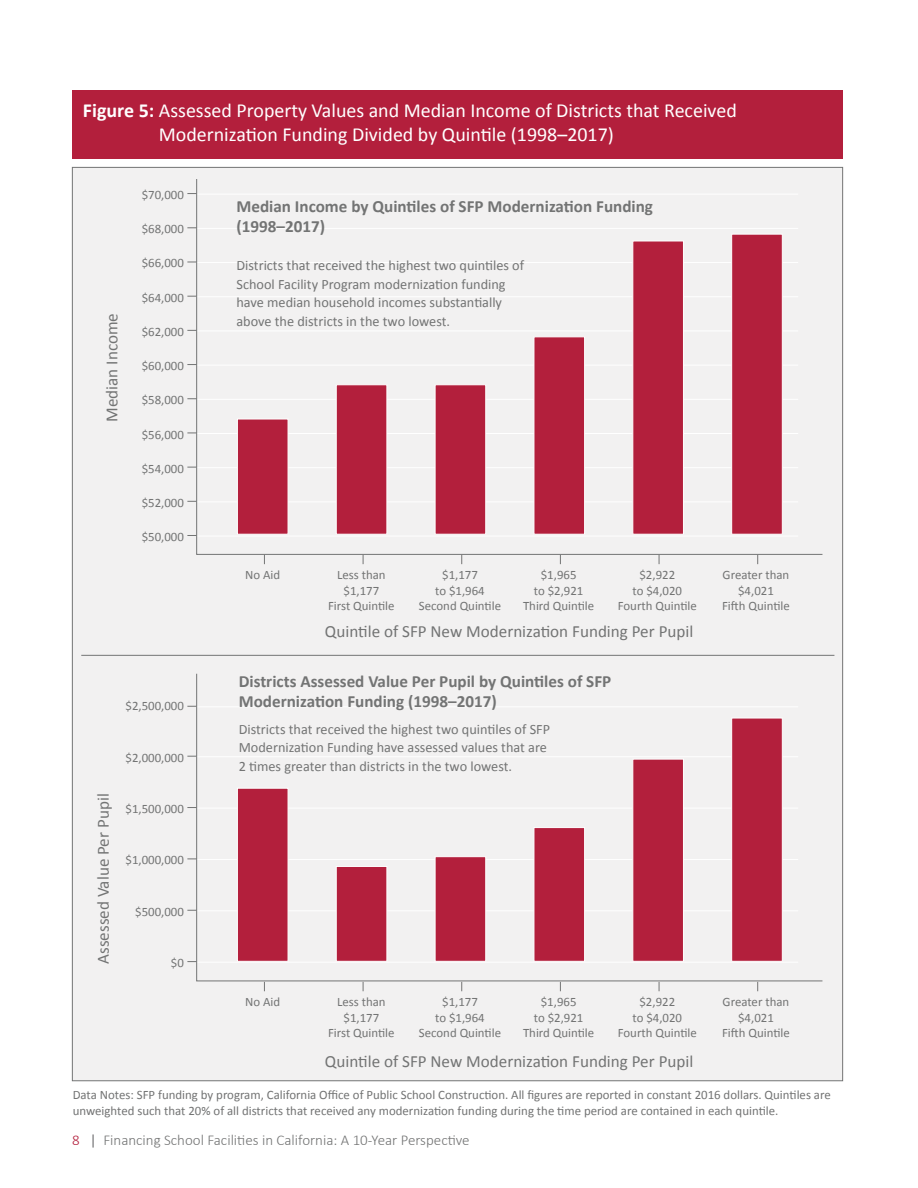
<style>
.page{position:relative;width:918px;height:1188px;background:#fff}
.page>*{position:absolute;margin:0;border:0;box-sizing:border-box;transform-origin:0 0}
.t1{font:19.95px/24px "Calibri";color:#fff}
.t2{font:700 17.1px/20px "Calibri";color:#737474}
.t3{font:17.1px "Calibri";color:#737474}
.t4{font:300 15px "Calibri";color:#737474}
.t5{font:14.25px/18.6px "Calibri";color:#737474}
.t6{font:12.9px/15.8px "Calibri";color:#737474;text-align:center}
.s1{font-weight:700}
.s2{color:#b31f3c}
.s3{color:#414042}
</style>
<div class="page">
<div style="left:73px;top:90px;width:770px;height:68px;background:#b31f3c"></div>
<div style="left:72px;top:167px;width:771px;height:914px;background:#f2f1f1;border:1px solid #737474"></div>
<svg style="left:196px;top:179px;width:627px;height:376px"></svg>
<svg style="left:196px;top:673px;width:627px;height:309px"></svg>
<div style="left:237px;top:419px;width:51px;height:116px;background:#b31f3c;border:1px solid #fff"></div>
<div style="left:237px;top:788px;width:51px;height:174px;background:#b31f3c;border:1px solid #fff"></div>
<div style="left:435px;top:384px;width:51px;height:151px;background:#b31f3c;border:1px solid #fff"></div>
<div style="left:435px;top:856px;width:51px;height:106px;background:#b31f3c;border:1px solid #fff"></div>
<div style="left:336px;top:384px;width:51px;height:151px;background:#b31f3c;border:1px solid #fff"></div>
<div style="left:336px;top:866px;width:51px;height:96px;background:#b31f3c;border:1px solid #fff"></div>
<div style="left:534px;top:336px;width:51px;height:199px;background:#b31f3c;border:1px solid #fff"></div>
<div style="left:534px;top:827px;width:51px;height:135px;background:#b31f3c;border:1px solid #fff"></div>
<div style="left:632px;top:241px;width:52px;height:294px;background:#b31f3c;border:1px solid #fff"></div>
<div style="left:632px;top:759px;width:52px;height:203px;background:#b31f3c;border:1px solid #fff"></div>
<div style="left:731px;top:234px;width:52px;height:301px;background:#b31f3c;border:1px solid #fff"></div>
<div style="left:731px;top:718px;width:52px;height:244px;background:#b31f3c;border:1px solid #fff"></div>
<hr style="left:81px;top:655px;width:753px;height:1px;background:#737474">
<h1 class="t1" style="left:159px;top:98px;width:580px;text-indent:-76px"><span class="s1">Figure 5:</span> Assessed Property Values and Median Income of Districts that Received<br>Modernization Funding Divided by Quintile (1998–2017)</h1>
<h2 class="t3" style="left:101px;top:422px;width:110px;rotate:-90deg">Median Income</h2>
<p class="t6" style="left:142px;top:187px;width:44px">$70,000</p>
<p class="t6" style="left:142px;top:221px;width:44px">$68,000</p>
<p class="t6" style="left:142px;top:255px;width:44px">$66,000</p>
<p class="t6" style="left:142px;top:290px;width:44px">$64,000</p>
<p class="t6" style="left:142px;top:324px;width:44px">$62,000</p>
<p class="t6" style="left:142px;top:358px;width:44px">$60,000</p>
<p class="t6" style="left:142px;top:392px;width:44px">$58,000</p>
<p class="t6" style="left:142px;top:426px;width:44px">$56,000</p>
<p class="t6" style="left:142px;top:461px;width:44px">$54,000</p>
<p class="t6" style="left:142px;top:495px;width:44px">$52,000</p>
<p class="t6" style="left:142px;top:529px;width:44px">$50,000</p>
<h2 class="t3" style="left:92px;top:964px;width:172px;rotate:-90deg">Assessed Value Per Pupil</h2>
<p class="t6" style="left:126px;top:698px;width:60px">$2,500,000</p>
<p class="t6" style="left:126px;top:749px;width:60px">$2,000,000</p>
<p class="t6" style="left:126px;top:801px;width:60px">$1,500,000</p>
<p class="t6" style="left:126px;top:852px;width:60px">$1,000,000</p>
<p class="t6" style="left:135px;top:904px;width:50px">$500,000</p>
<p class="t6" style="left:171px;top:955px;width:15px">$0</p>
<h2 class="t2" style="left:236px;top:196px;width:418px">Median Income by Quintiles of SFP Modernization Funding (1998–2017)</h2>
<p class="t5" style="left:236px;top:256px;width:289px">Districts that received the highest two quintiles of School Facility Program modernization funding have median household incomes substantially above the districts in the two lowest.</p>
<p class="t6" style="left:245px;top:567px;width:37px">No Aid</p>
<p class="t6" style="left:328px;top:567px;width:68px">Less than $1,177<br>First Quintile</p>
<p class="t6" style="left:419px;top:567px;width:84px">$1,177<br>to $1,964<br>Second Quintile</p>
<p class="t6" style="left:523px;top:567px;width:73px">$1,965<br>to $2,921<br>Third Quintile</p>
<p class="t6" style="left:618px;top:567px;width:81px">$2,922<br>to $4,020<br>Fourth Quintile</p>
<h2 class="t3" style="left:325px;top:620px;width:370px">Quintile of SFP New Modernization Funding Per Pupil</h2>
<h2 class="t2" style="left:239px;top:671px;width:374px">Districts Assessed Value Per Pupil by Quintiles of SFP<br>Modernization Funding (1998–2017)</h2>
<p class="t5" style="left:239px;top:720px;width:313px">Districts that received the highest two quintiles of SFP<br>Modernization Funding have assessed values that are<br>2 times greater than districts in the two lowest.</p>
<p class="t6" style="left:722px;top:567px;width:69px">Greater than $4,021<br>Fifth Quintile</p>
<p class="t6" style="left:245px;top:994px;width:37px">No Aid</p>
<p class="t6" style="left:328px;top:994px;width:68px">Less than $1,177<br>First Quintile</p>
<p class="t6" style="left:419px;top:994px;width:84px">$1,177<br>to $1,964<br>Second Quintile</p>
<p class="t6" style="left:523px;top:994px;width:73px">$1,965<br>to $2,921<br>Third Quintile</p>
<p class="t6" style="left:618px;top:994px;width:81px">$2,922<br>to $4,020<br>Fourth Quintile</p>
<p class="t6" style="left:722px;top:994px;width:69px">Greater than $4,021<br>Fifth Quintile</p>
<h2 class="t3" style="left:325px;top:1050px;width:370px">Quintile of SFP New Modernization Funding Per Pupil</h2>
<p class="t6" style="left:73px;top:1087px;width:760px;text-align:left">Data Notes: SFP funding by program, California Office of Public School Construction. All figures are reported in constant 2016 dollars. Quintiles are unweighted such that 20% of all districts that received any modernization funding during the time period are contained in each quintile.</p>
<p class="t4" style="left:72px;top:1131px;width:399px"><span class="s2">8</span> <span class="s3">|</span> Financing School Facilities in California: A 10-Year Perspective</p>
</div>
